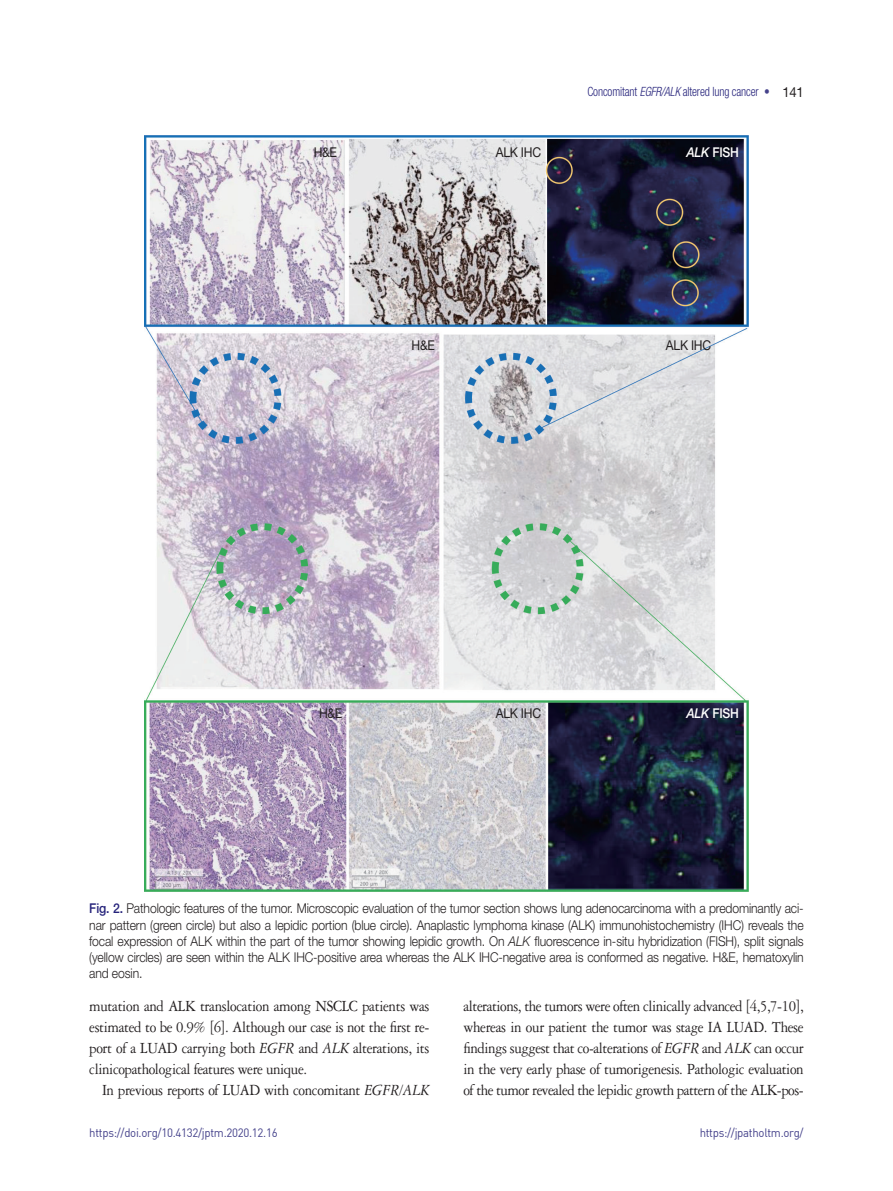
<style>
.page{position:relative;width:893px;height:1191px;background:#fff}
.page>*{position:absolute;margin:0;border:0;box-sizing:border-box;transform-origin:0 0}
.t1{font:16.5px/21px "Garamond 3 LT Std";letter-spacing:-.025em;color:#231f20;text-align:justify;scale:.9 1}
.t2{font:300 13.5px/16.2px "Helvetica Neue LT Std";letter-spacing:-.01em;color:#231f20;text-align:justify;scale:.9 1}
.t3{font:13.5px "Helvetica Neue LT Std";letter-spacing:-.02em;color:#231f20;scale:.9 1}
.t4{font:500 13.5px "Helvetica Neue LT Std";letter-spacing:-.02em;color:#fff;scale:.9 1}
.t5{font:300 condensed 12.75px "Helvetica Neue LT Std";letter-spacing:-.01em;color:#26237b;scale:.9 1}
.t6{font:12px "Dinreg";letter-spacing:-.025em;color:#45428b;scale:.95 1}
.s1{font-style:italic}
.s2{color:#45428b}
.s3{font-weight:400;font-stretch:normal;font-size:13.8px;color:#231f20}
.s4{font-weight:500;color:#26237b}
.s5{font-family:"Adobe Garamond Pro"}
</style>
<div class="page">
<img style="left:145px;top:136px;width:603px;height:755px">
<p class="t3" style="left:314px;top:144px;width:27px">H&amp;E</p>
<p class="t3" style="left:496px;top:144px;width:52px">ALK IHC</p>
<p class="t5" style="left:587px;top:84px;width:242px">Concomitant <span class="s1">EGFR/ALK</span> altered lung cancer <span class="s2">•</span> <span class="s3">141</span></p>
<p class="t4" style="left:686px;top:144px;width:60px"><span class="s1">ALK</span> FISH</p>
<p class="t3" style="left:411px;top:337px;width:27px">H&amp;E</p>
<p class="t3" style="left:666px;top:337px;width:52px">ALK IHC</p>
<p class="t3" style="left:319px;top:705px;width:27px">H&amp;E</p>
<p class="t3" style="left:496px;top:705px;width:52px">ALK IHC</p>
<p class="t4" style="left:686px;top:705px;width:60px"><span class="s1">ALK</span> FISH</p>
<p class="t2" style="left:89px;top:900px;width:795px"><span class="s4">Fig. 2.</span> Pathologic features of the tumor. Microscopic evaluation of the tumor section shows lung adenocarcinoma with a predominantly aci&shy;nar pattern (green circle) but also a lepidic portion (blue circle). Anaplastic lymphoma kinase (ALK) immunohistochemistry (IHC) reveals the focal expression of ALK within the part of the tumor showing lepidic growth. On <span class="s1">ALK</span> fluorescence in-situ hybridization (FISH), split signals (yellow circles) are seen within the ALK IHC-positive area whereas the ALK IHC-negative area is conformed as negative. H&amp;E, hematoxylin and eosin.</p>
<p class="t1" style="left:89px;top:996px;width:380px">mutation and ALK translocation among NSCLC patients was estimated to be 0.9% <span class="s5">[</span>6<span class="s5">]</span>. Although our case is not the first re&shy;port of a LUAD carrying both <span class="s1">EGFR</span> and <span class="s1">ALK</span> alterations, its clinicopathological features were unique.</p>
<p class="t1" style="left:102px;top:1080px;width:365px">In previous reports of LUAD with concomitant <span class="s1">EGFR/ALK</span></p>
<p class="t1" style="left:463px;top:996px;width:380px">alterations, the tumors were often clinically advanced <span class="s5">[</span>4,5,7-10<span class="s5">]</span>, whereas in our patient the tumor was stage IA LUAD. These findings suggest that co-alterations of <span class="s1">EGFR</span> and <span class="s1">ALK</span> can occur in the very early phase of tumorigenesis. Pathologic evaluation of the tumor revealed the lepidic growth pattern of the ALK-pos-</p>
<p class="t6" style="left:89px;top:1125px;width:200px">https://doi.org/10.4132/jptm.2020.12.16</p>
<p class="t6" style="left:700px;top:1125px;width:111px">https://jpatholtm.org/</p>
</div>
